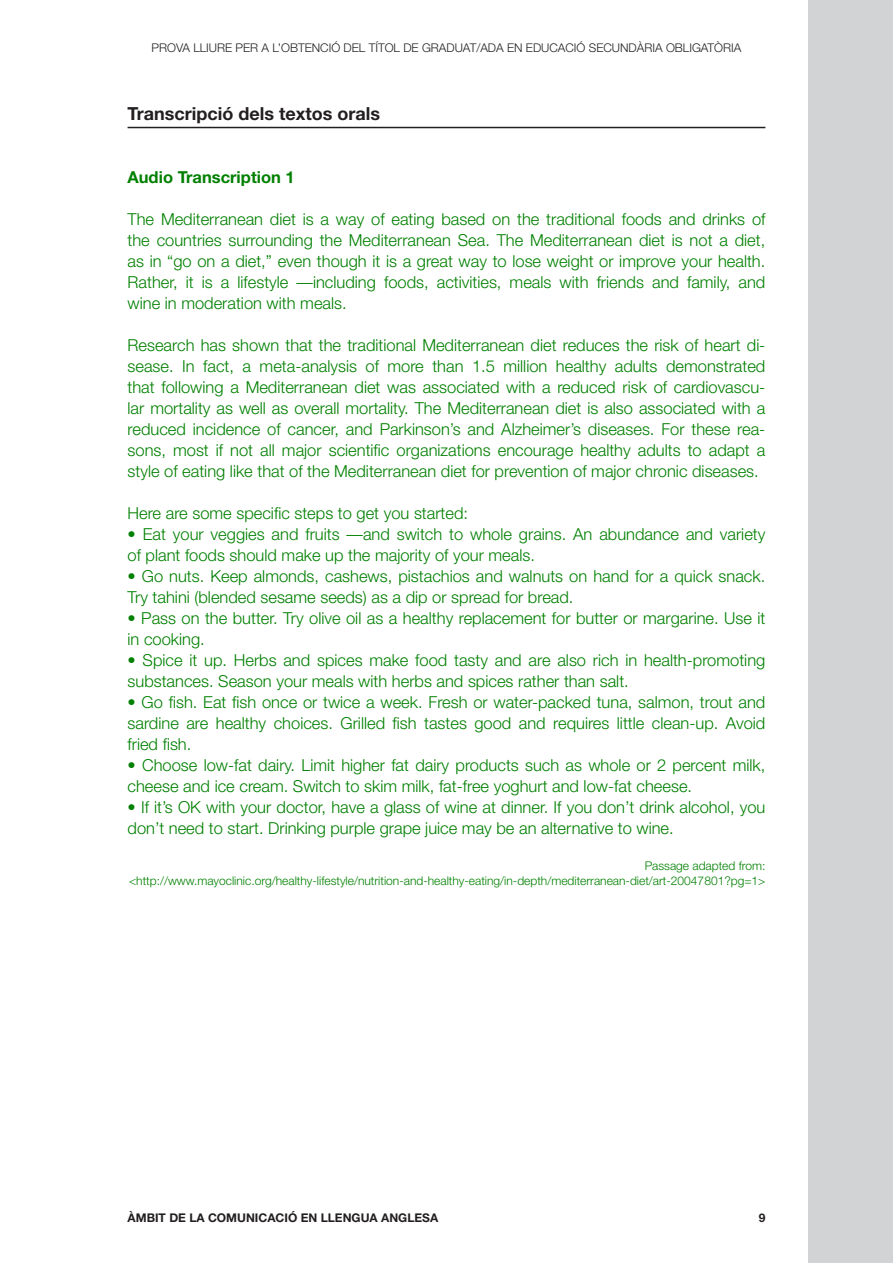
<style>
.page{position:relative;width:893px;height:1263px;background:#fff}
.page>*{position:absolute;margin:0;border:0;box-sizing:border-box;transform-origin:0 0}
.t1{font:700 18px "Helvetica Neue";color:#231f20}
.t2{font:300 16.5px/21px "Helvetica Neue";color:#008000}
.t3{font:700 16.5px "Helvetica Neue";color:#008000}
.t4{font:300 12px/15px "Helvetica Neue";color:#008000;text-align:right}
.t5{font:300 12px "Helvetica Neue";color:#231f20}
.t6{font:700 12px "Helvetica Neue";color:#231f20}
</style>
<div class="page">
<div style="left:808px;top:0;width:85px;height:1263px;background:#d1d3d4"></div>
<hr style="left:128px;top:127px;width:637px;height:1px;background:#231f20">
<p class="t5" style="left:152px;top:42px;width:591px">PROVA LLIURE PER A L’OBTENCIÓ DEL TÍTOL DE GRADUAT/ADA EN EDUCACIÓ SECUNDÀRIA OBLIGATÒRIA</p>
<p class="t1" style="left:128px;top:107px;width:254px">Transcripció dels textos orals</p>
<p class="t3" style="left:128px;top:171px;width:169px">Audio Transcription 1</p>
<p class="t2" style="left:128px;top:210px;width:640px;text-align:justify">The Mediterranean diet is a way of eating based on the traditional foods and drinks of the countries surrounding the Mediterranean Sea. The Mediterranean diet is not a diet, as in “go on a diet,” even though it is a great way to lose weight or improve your health.<br>Rather, it is a lifestyle —including foods, activities, meals with friends and family, and wine in moderation with meals.</p>
<p class="t2" style="left:128px;top:336px;width:639px;text-align:justify">Research has shown that the traditional Mediterranean diet reduces the risk of heart di&shy;sease. In fact, a meta-analysis of more than 1.5 million healthy adults demonstrated that following a Mediterranean diet was associated with a reduced risk of cardiovascu&shy;lar mortality as well as overall mortality. The Mediterranean diet is also associated with a reduced incidence of cancer, and Parkinson’s and Alzheimer’s diseases. For these rea&shy;sons, most if not all major scientific organizations encourage healthy adults to adapt a style of eating like that of the Mediterranean diet for prevention of major chronic diseases.</p>
<p class="t2" style="left:128px;top:504px;width:342px">Here are some specific steps to get you started:</p>
<p class="t2" style="left:128px;top:525px;width:639px">• Eat your veggies and fruits —and switch to whole grains. An abundance and variety of plant foods should make up the majority of your meals.</p>
<p class="t2" style="left:128px;top:567px;width:639px">• Go nuts. Keep almonds, cashews, pistachios and walnuts on hand for a quick snack.<br>Try tahini (blended sesame seeds) as a dip or spread for bread.</p>
<p class="t2" style="left:128px;top:609px;width:639px">• Pass on the butter. Try olive oil as a healthy replacement for butter or margarine. Use it in cooking.</p>
<p class="t2" style="left:128px;top:651px;width:639px">• Spice it up. Herbs and spices make food tasty and are also rich in health-promoting substances. Season your meals with herbs and spices rather than salt.</p>
<p class="t2" style="left:128px;top:693px;width:639px;text-align:justify">• Go fish. Eat fish once or twice a week. Fresh or water-packed tuna, salmon, trout and sardine are healthy choices. Grilled fish tastes good and requires little clean-up. Avoid fried fish.</p>
<p class="t2" style="left:128px;top:756px;width:639px">• Choose low-fat dairy. Limit higher fat dairy products such as whole or 2 percent milk, cheese and ice cream. Switch to skim milk, fat-free yoghurt and low-fat cheese.</p>
<p class="t2" style="left:128px;top:798px;width:639px">• If it’s OK with your doctor, have a glass of wine at dinner. If you don’t drink alcohol, you don’t need to start. Drinking purple grape juice may be an alternative to wine.</p>
<p class="t4" style="left:129px;top:859px;width:638px">Passage adapted from: &lt;http://www.mayoclinic.org/healthy-lifestyle/nutrition-and-healthy-eating/in-depth/mediterranean-diet/art-20047801?pg=1&gt;</p>
<p class="t6" style="left:128px;top:1213px;width:312px">ÀMBIT DE LA COMUNICACIÓ EN LLENGUA ANGLESA</p>
<p class="t6" style="left:759px;top:1213px;width:8px">9</p>
</div>
